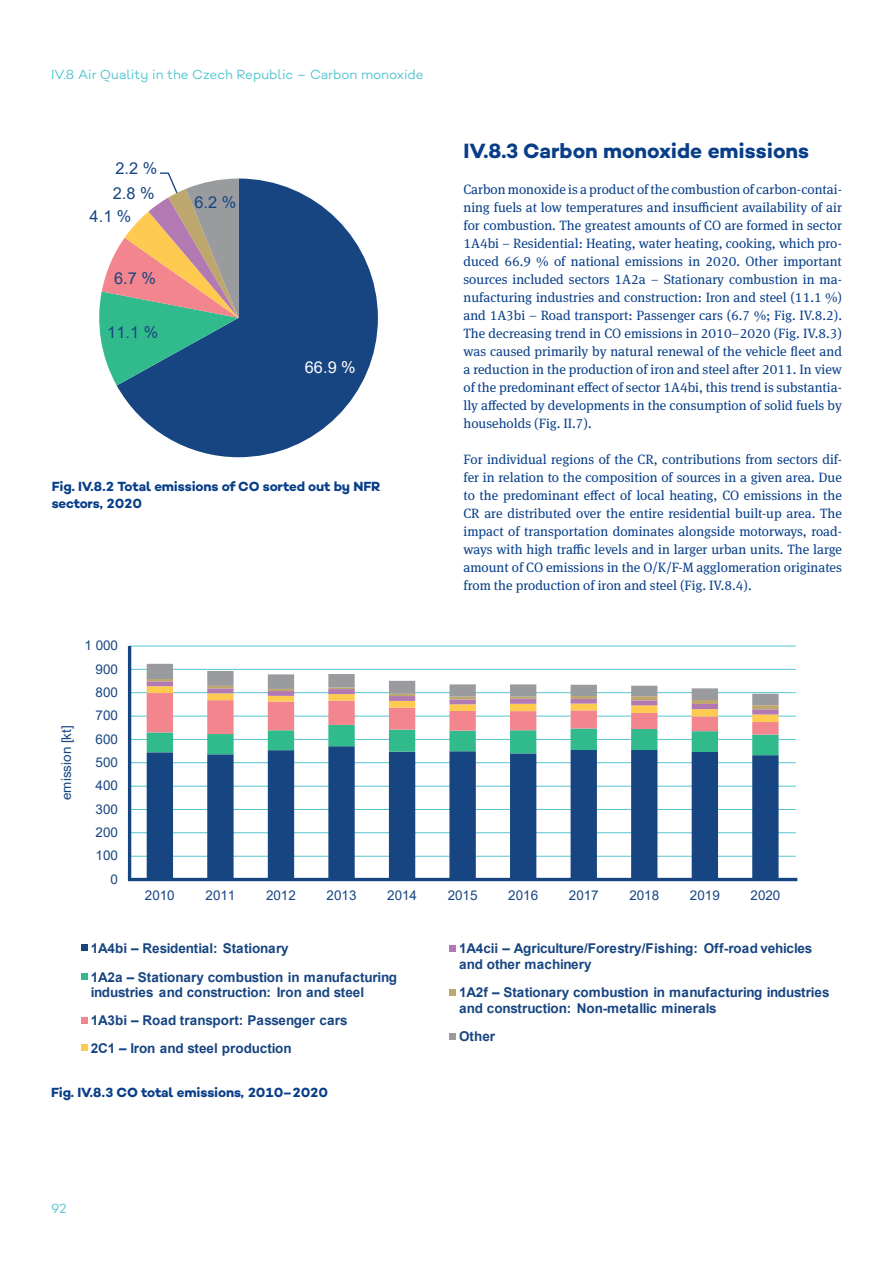
<style>
.page{position:relative;width:893px;height:1263px;background:#fff}
.page>*{position:absolute;margin:0;border:0;box-sizing:border-box;transform-origin:0 0}
.t1{font:700 21px "Campton";letter-spacing:-.005em;color:#083e89}
.t2{font:16.35px "Arial";color:#174581}
.t3{font:16.35px "Arial";color:#fff}
.t4{font:13.5px/18px "Meta Serif Pro";color:#083e89;text-align:justify}
.t5{font:700 13.5px/27.9px "Arial";color:#174581}
.t6{font:700 13.5px/16.5px "Campton";letter-spacing:-.01em;color:#083e89}
.t7{font:13.5px "Arial";letter-spacing:.005em;color:#174581}
.t8{font:13.5px "Campton";letter-spacing:-.005em;color:#54c5cf}
</style>
<div class="page">
<hr style="left:130px;top:856px;width:666px;height:1px;background:#55c5d0">
<hr style="left:130px;top:832px;width:666px;height:1px;background:#55c5d0">
<hr style="left:130px;top:809px;width:666px;height:1px;background:#55c5d0">
<hr style="left:130px;top:786px;width:666px;height:1px;background:#55c5d0">
<hr style="left:130px;top:762px;width:666px;height:1px;background:#55c5d0">
<hr style="left:130px;top:739px;width:666px;height:1px;background:#55c5d0">
<hr style="left:130px;top:716px;width:666px;height:1px;background:#55c5d0">
<hr style="left:130px;top:692px;width:666px;height:1px;background:#55c5d0">
<hr style="left:130px;top:669px;width:666px;height:1px;background:#55c5d0">
<hr style="left:130px;top:646px;width:666px;height:1px;background:#55c5d0">
<svg style="left:147px;top:755px;width:632px;height:123px"></svg>
<svg style="left:147px;top:664px;width:632px;height:91px"></svg>
<hr style="left:128px;top:646px;width:3px;height:233px;background:#174581">
<hr style="left:130px;top:878px;width:666px;height:3px;background:#174581">
<svg style="left:117px;top:179px;width:261px;height:278px;fill:#174581"></svg>
<svg style="left:99px;top:172px;width:140px;height:213px"></svg>
<div style="left:81px;top:944px;width:7px;height:7px;background:#174581"></div>
<div style="left:81px;top:973px;width:7px;height:7px;background:#31ba8c"></div>
<div style="left:81px;top:1017px;width:7px;height:7px;background:#f3858e"></div>
<div style="left:81px;top:1044px;width:7px;height:7px;background:#fecb50"></div>
<div style="left:449px;top:945px;width:7px;height:7px;background:#b279b2"></div>
<div style="left:449px;top:989px;width:7px;height:7px;background:#bea76c"></div>
<div style="left:449px;top:1033px;width:7px;height:6px;background:#999b9e"></div>
<p class="t8" style="left:51px;top:66px;width:374px">IV.8 Air Quality in the Czech Republic – Carbon monoxide</p>
<p class="t2" style="left:115px;top:157px;width:43px">2.2 %</p>
<p class="t2" style="left:113px;top:182px;width:43px">2.8 %</p>
<p class="t2" style="left:90px;top:205px;width:43px">4.1 %</p>
<p class="t2" style="left:114px;top:267px;width:43px">6.7 %</p>
<p class="t2" style="left:107px;top:321px;width:52px">11.1 %</p>
<p class="t2" style="left:194px;top:191px;width:43px">6.2 %</p>
<p class="t3" style="left:305px;top:356px;width:52px">66.9 %</p>
<p class="t6" style="left:52px;top:478px;width:330px">Fig. IV.8.2 Total emissions of CO sorted out by NFR sectors, 2020</p>
<p class="t7" style="left:84px;top:636px;width:35px">1 000</p>
<p class="t7" style="left:96px;top:659px;width:24px">900</p>
<p class="t7" style="left:96px;top:683px;width:24px">800</p>
<p class="t7" style="left:57px;top:800px;width:76px;rotate:-90deg">emission [kt]</p>
<p class="t7" style="left:96px;top:706px;width:24px">700</p>
<p class="t7" style="left:96px;top:730px;width:24px">600</p>
<p class="t7" style="left:96px;top:753px;width:24px">500</p>
<p class="t7" style="left:96px;top:776px;width:24px">400</p>
<p class="t7" style="left:96px;top:800px;width:24px">300</p>
<p class="t7" style="left:96px;top:823px;width:24px">200</p>
<p class="t7" style="left:96px;top:846px;width:24px">100</p>
<p class="t7" style="left:111px;top:870px;width:9px">0</p>
<h1 class="t1" style="left:463px;top:137px;width:347px">IV.8.3 Carbon monoxide emissions</h1>
<p class="t4" style="left:463px;top:180px;width:380px">Carbon monoxide is a product of the combustion of carbon-contai&shy;ning fuels at low temperatures and insufficient availability of air for combustion. The greatest amounts of CO are formed in sector 1A4bi – Residential: Heating, water heating, cooking, which pro&shy;duced 66.9 % of national emissions in 2020. Other important sources included sectors 1A2a – Stationary combustion in ma&shy;nufacturing industries and construction: Iron and steel (11.1 %) and 1A3bi – Road transport: Passenger cars (6.7 %; Fig. IV.8.2).<br>The decreasing trend in CO emissions in 2010–2020 (Fig. IV.8.3) was caused primarily by natural renewal of the vehicle fleet and a reduction in the production of iron and steel after 2011. In view of the predominant effect of sector 1A4bi, this trend is substantia&shy;lly affected by developments in the consumption of solid fuels by households (Fig. II.7).</p>
<p class="t4" style="left:463px;top:450px;width:380px">For individual regions of the CR, contributions from sectors dif&shy;fer in relation to the composition of sources in a given area. Due to the predominant effect of local heating, CO emissions in the CR are distributed over the entire residential built-up area. The impact of transportation dominates alongside motorways, road&shy;ways with high traffic levels and in larger urban units. The large amount of CO emissions in the O/K/F-M agglomeration originates from the production of iron and steel (Fig. IV.8.4).</p>
<p class="t7" style="left:145px;top:886px;width:31px">2010</p>
<p class="t7" style="left:205px;top:886px;width:31px">2011</p>
<p class="t7" style="left:266px;top:886px;width:31px">2012</p>
<p class="t7" style="left:327px;top:886px;width:31px">2013</p>
<p class="t7" style="left:387px;top:886px;width:31px">2014</p>
<p class="t7" style="left:448px;top:886px;width:31px">2015</p>
<p class="t7" style="left:508px;top:886px;width:31px">2016</p>
<p class="t7" style="left:569px;top:886px;width:31px">2017</p>
<p class="t7" style="left:629px;top:886px;width:31px">2018</p>
<p class="t7" style="left:690px;top:886px;width:31px">2019</p>
<p class="t7" style="left:750px;top:886px;width:31px">2020</p>
<p class="t5" style="left:91px;top:934px;width:308px;line-height:28.8px">1A4bi – Residential: Stationary<br>1A2a – Stationary combustion in manufacturing</p>
<p class="t5" style="left:91px;top:978px;width:275px">industries and construction: Iron and steel<br>1A3bi – Road transport: Passenger cars<br>2C1 – Iron and steel production</p>
<p class="t6" style="left:51px;top:1083px;width:278px">Fig. IV.8.3 CO total emissions, 2010–2020</p>
<p class="t8" style="left:51px;top:1200px;width:17px">92</p>
<p class="t5" style="left:459px;top:941px;width:355px;line-height:15.5px">1A4cii – Agriculture/Forestry/Fishing: Off-road vehicles and other machinery</p>
<p class="t5" style="left:459px;top:985px;width:372px;line-height:15.5px">1A2f – Stationary combustion in manufacturing industries and construction: Non-metallic minerals</p>
<p class="t5" style="left:459px;top:1022px;width:38px">Other</p>
</div>
